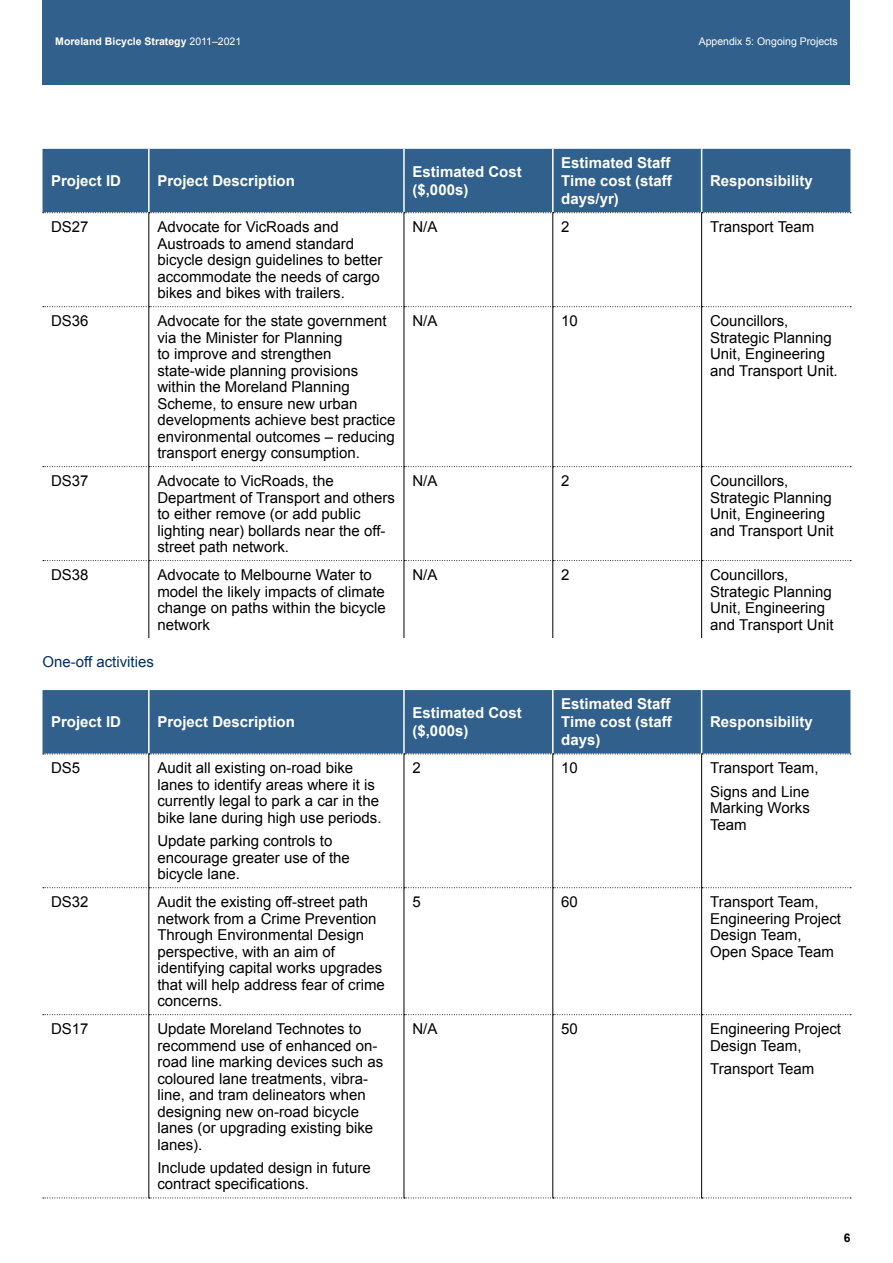
<style>
.page{position:relative;width:893px;height:1263px;background:#fff}
.page>*{position:absolute;margin:0;border:0;box-sizing:border-box;transform-origin:0 0}
.t1{font:15px/16.5px "Arial";color:#000}
.t2{font:700 15px/18px "Arial";color:#fff}
.t3{font:15px "Arial";color:#002f65}
.t4{font:700 12px "Arial";color:#000}
.t5{font:700 10.5px "Arial";color:#fff}
.t6{font:10.5px "Arial";color:#fff}
.s1{font-weight:400}
</style>
<div class="page">
<div style="left:43px;top:0;width:807px;height:85px;background:#30608b"></div>
<div style="left:43px;top:149px;width:807px;height:63px;background:#30608b"></div>
<hr style="left:148px;top:149px;width:2px;height:63px;background:#fff">
<hr style="left:403px;top:149px;width:2px;height:63px;background:#fff">
<hr style="left:552px;top:149px;width:2px;height:63px;background:#fff">
<hr style="left:701px;top:149px;width:1px;height:63px;background:#fff">
<hr style="left:148px;top:213px;width:1px;height:93px;background:#000">
<hr style="left:404px;top:213px;width:1px;height:93px;background:#000">
<hr style="left:552px;top:213px;width:1px;height:93px;background:#000">
<hr style="left:701px;top:213px;width:1px;height:93px;background:#000">
<hr style="left:148px;top:307px;width:1px;height:159px;background:#000">
<hr style="left:404px;top:307px;width:1px;height:159px;background:#000">
<hr style="left:552px;top:307px;width:1px;height:159px;background:#000">
<hr style="left:701px;top:307px;width:1px;height:159px;background:#000">
<hr style="left:148px;top:467px;width:1px;height:93px;background:#000">
<hr style="left:404px;top:467px;width:1px;height:93px;background:#000">
<hr style="left:552px;top:467px;width:1px;height:93px;background:#000">
<hr style="left:701px;top:467px;width:1px;height:93px;background:#000">
<hr style="left:148px;top:561px;width:1px;height:77px;background:#000">
<hr style="left:404px;top:561px;width:1px;height:77px;background:#000">
<hr style="left:552px;top:561px;width:1px;height:77px;background:#000">
<hr style="left:701px;top:561px;width:1px;height:77px;background:#000">
<svg style="left:43px;top:306px;width:808px;height:1px"></svg>
<svg style="left:43px;top:466px;width:808px;height:1px"></svg>
<svg style="left:43px;top:560px;width:808px;height:1px"></svg>
<svg style="left:43px;top:212px;width:808px;height:1px"></svg>
<div style="left:43px;top:690px;width:807px;height:64px;background:#30608b"></div>
<hr style="left:148px;top:690px;width:2px;height:64px;background:#fff">
<hr style="left:403px;top:690px;width:2px;height:64px;background:#fff">
<hr style="left:552px;top:690px;width:2px;height:64px;background:#fff">
<hr style="left:701px;top:690px;width:1px;height:64px;background:#fff">
<hr style="left:148px;top:754px;width:1px;height:133px;background:#000">
<hr style="left:404px;top:754px;width:1px;height:133px;background:#000">
<hr style="left:552px;top:754px;width:1px;height:133px;background:#000">
<hr style="left:701px;top:754px;width:1px;height:133px;background:#000">
<hr style="left:148px;top:888px;width:1px;height:126px;background:#000">
<hr style="left:404px;top:888px;width:1px;height:126px;background:#000">
<hr style="left:552px;top:888px;width:1px;height:126px;background:#000">
<hr style="left:701px;top:888px;width:1px;height:126px;background:#000">
<hr style="left:148px;top:1015px;width:1px;height:182px;background:#000">
<hr style="left:404px;top:1015px;width:1px;height:182px;background:#000">
<hr style="left:552px;top:1015px;width:1px;height:182px;background:#000">
<hr style="left:701px;top:1015px;width:1px;height:182px;background:#000">
<svg style="left:43px;top:887px;width:808px;height:1px"></svg>
<svg style="left:43px;top:1014px;width:808px;height:1px"></svg>
<svg style="left:43px;top:1197px;width:808px;height:1px"></svg>
<svg style="left:43px;top:754px;width:808px;height:1px"></svg>
<p class="t5" style="left:55px;top:34px;width:187px">Moreland Bicycle Strategy <span class="s1">2011–2021</span></p>
<p class="t6" style="left:699px;top:35px;width:140px">Appendix 5: Ongoing Projects</p>
<p class="t2" style="left:51px;top:172px;width:72px">Project ID</p>
<p class="t2" style="left:157px;top:172px;width:139px">Project Description</p>
<p class="t2" style="left:412px;top:163px;width:111px">Estimated Cost ($,000s)</p>
<p class="t2" style="left:561px;top:154px;width:112px;text-align:justify">Estimated Staff Time cost (staff days/yr)</p>
<p class="t2" style="left:710px;top:172px;width:104px">Responsibility</p>
<p class="t1" style="left:51px;top:219px;width:39px">DS27</p>
<p class="t1" style="left:157px;top:219px;width:227px">Advocate for VicRoads and<br>Austroads to amend standard bicycle design guidelines to better accommodate the needs of cargo bikes and bikes with trailers.</p>
<p class="t1" style="left:412px;top:219px;width:27px">N/A</p>
<p class="t1" style="left:561px;top:219px;width:10px">2</p>
<p class="t1" style="left:710px;top:219px;width:106px">Transport Team</p>
<p class="t1" style="left:51px;top:313px;width:39px">DS36</p>
<p class="t1" style="left:157px;top:313px;width:240px">Advocate for the state government via the Minister for Planning<br>to improve and strengthen state-wide planning provisions within the Moreland Planning<br>Scheme, to ensure new urban developments achieve best practice environmental outcomes – reducing transport energy consumption.</p>
<p class="t1" style="left:412px;top:313px;width:27px">N/A</p>
<p class="t1" style="left:561px;top:313px;width:18px">10</p>
<p class="t1" style="left:710px;top:313px;width:129px">Councillors,<br>Strategic Planning<br>Unit, Engineering and Transport Unit.</p>
<p class="t1" style="left:51px;top:473px;width:39px">DS37</p>
<p class="t1" style="left:157px;top:473px;width:239px">Advocate to VicRoads, the<br>Department of Transport and others to either remove (or add public lighting near) bollards near the off&shy;street path network.</p>
<p class="t1" style="left:412px;top:473px;width:27px">N/A</p>
<p class="t1" style="left:561px;top:473px;width:10px">2</p>
<p class="t1" style="left:710px;top:473px;width:125px">Councillors,<br>Strategic Planning<br>Unit, Engineering and Transport Unit</p>
<p class="t1" style="left:51px;top:567px;width:39px">DS38</p>
<p class="t1" style="left:157px;top:567px;width:230px">Advocate to Melbourne Water to model the likely impacts of climate change on paths within the bicycle network</p>
<p class="t1" style="left:412px;top:567px;width:27px">N/A</p>
<p class="t1" style="left:561px;top:567px;width:10px">2</p>
<p class="t1" style="left:710px;top:567px;width:125px">Councillors,<br>Strategic Planning<br>Unit, Engineering and Transport Unit</p>
<p class="t3" style="left:43px;top:652px;width:113px">One-off activities</p>
<p class="t2" style="left:51px;top:714px;width:72px">Project ID</p>
<p class="t2" style="left:157px;top:714px;width:139px">Project Description</p>
<p class="t2" style="left:412px;top:705px;width:111px">Estimated Cost ($,000s)</p>
<p class="t2" style="left:561px;top:696px;width:112px;text-align:justify">Estimated Staff Time cost (staff days)</p>
<p class="t2" style="left:710px;top:714px;width:104px">Responsibility</p>
<p class="t1" style="left:51px;top:760px;width:31px">DS5</p>
<p class="t1" style="left:157px;top:760px;width:226px">Audit all existing on-road bike lanes to identify areas where it is currently legal to park a car in the bike lane during high use periods.</p>
<p class="t1" style="left:157px;top:833px;width:194px">Update parking controls to encourage greater use of the bicycle lane.</p>
<p class="t1" style="left:412px;top:760px;width:10px">2</p>
<p class="t1" style="left:561px;top:760px;width:18px">10</p>
<p class="t1" style="left:710px;top:757px;width:110px;line-height:23.2px">Transport Team,<br>Signs and Line</p>
<p class="t1" style="left:710px;top:800px;width:101px">Marking Works<br>Team</p>
<p class="t1" style="left:51px;top:894px;width:39px">DS32</p>
<p class="t1" style="left:157px;top:894px;width:229px">Audit the existing off-street path network from a Crime Prevention<br>Through Environmental Design perspective, with an aim of identifying capital works upgrades that will help address fear of crime concerns.</p>
<p class="t1" style="left:412px;top:894px;width:10px">5</p>
<p class="t1" style="left:561px;top:894px;width:18px">60</p>
<p class="t1" style="left:710px;top:894px;width:132px">Transport Team,<br>Engineering Project<br>Design Team,<br>Open Space Team</p>
<p class="t1" style="left:51px;top:1021px;width:39px">DS17</p>
<p class="t1" style="left:157px;top:1021px;width:227px">Update Moreland Technotes to recommend use of enhanced on&shy;road line marking devices such as coloured lane treatments, vibra&shy;line, and tram delineators when designing new on-road bicycle lanes (or upgrading existing bike lanes).</p>
<p class="t1" style="left:157px;top:1159px;width:215px">Include updated design in future contract specifications.</p>
<p class="t1" style="left:412px;top:1021px;width:27px">N/A</p>
<p class="t1" style="left:561px;top:1021px;width:18px">50</p>
<p class="t1" style="left:710px;top:1021px;width:132px">Engineering Project<br>Design Team,</p>
<p class="t1" style="left:710px;top:1060px;width:106px">Transport Team</p>
<p class="t4" style="left:844px;top:1230px;width:8px">6</p>
</div>
